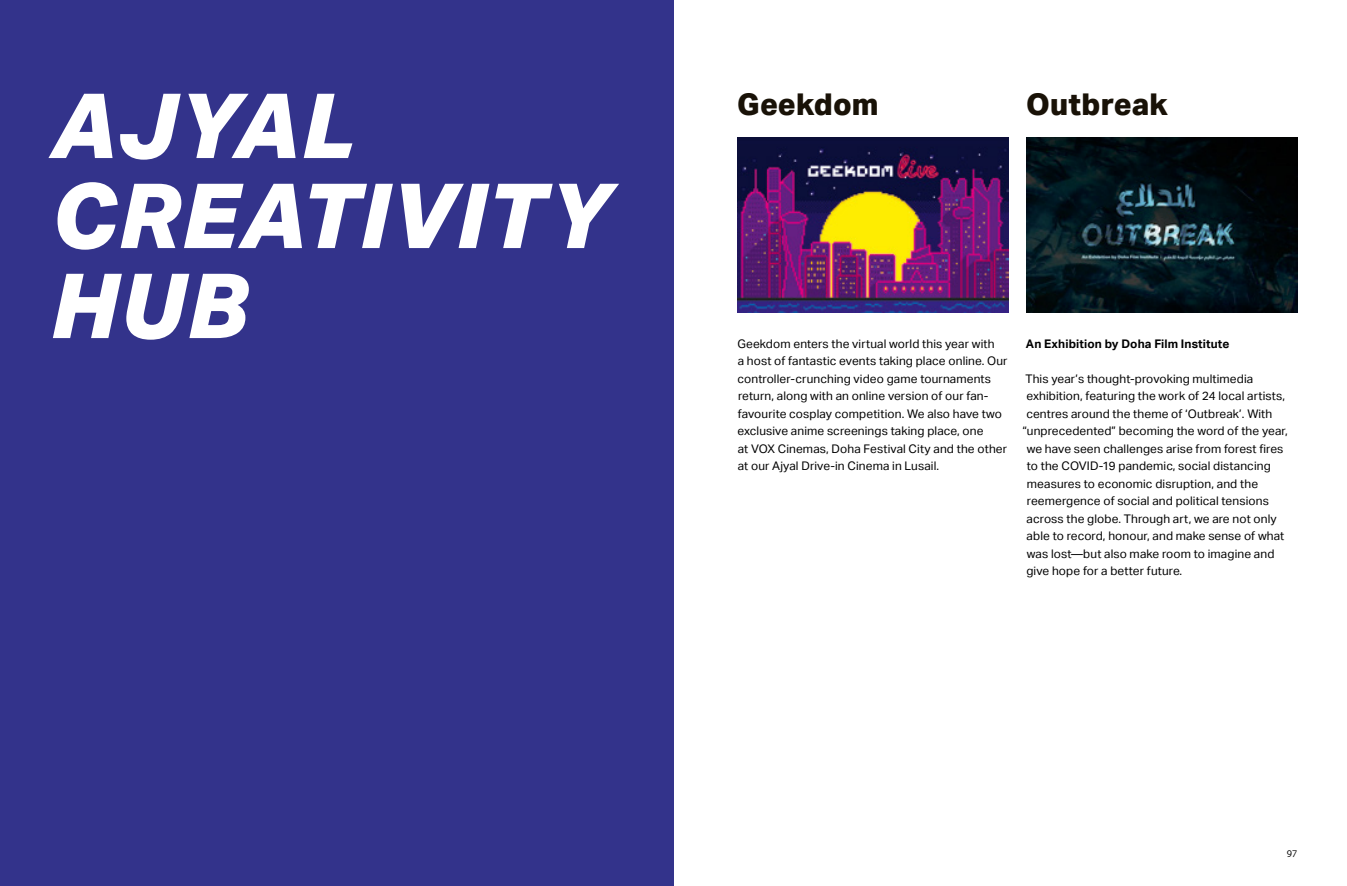
<style>
.page{position:relative;width:1347px;height:886px;background:#fff}
.page>*{position:absolute;margin:0;border:0;box-sizing:border-box;transform-origin:0 0}
.t1{font:italic 800 90px/90px "Aktiv Grotesk";letter-spacing:.01em;color:#fff}
.t2{font:800 30px "Aktiv Grotesk";letter-spacing:.005em;color:#191207}
.t3{font:11.88px/17.5px "Aktiv Grotesk";letter-spacing:.01em;color:#000}
.t4{font:700 11.88px "Aktiv Grotesk";letter-spacing:.01em;color:#000}
.t5{font:9.38px "Fresco Sans Pro";color:#000}
</style>
<div class="page">
<div style="left:0;top:0;width:673px;height:886px;background:#33338b"></div>
<img style="left:737px;top:138px;width:271px;height:174px">
<img style="left:1026px;top:138px;width:271px;height:174px">
<h1 class="t1" style="left:50px;top:79px;width:561px">AJYAL<br>CREATIVITY<br>HUB</h1>
<h2 class="t2" style="left:737px;top:87px;width:143px">Geekdom</h2>
<h2 class="t2" style="left:1026px;top:87px;width:143px">Outbreak</h2>
<p class="t3" style="left:737px;top:335px;width:272px">Geekdom enters the virtual world this year with<br>a host of fantastic events taking place online. Our controller-crunching video game tournaments return, along with an online version of our fan&shy;favourite cosplay competition. We also have two exclusive anime screenings taking place, one<br>at VOX Cinemas, Doha Festival City and the other at our Ajyal Drive-in Cinema in Lusail.</p>
<p class="t4" style="left:1026px;top:336px;width:205px">An Exhibition by Doha Film Institute</p>
<p class="t3" style="left:1025px;top:370px;width:229px">This year’s thought-provoking multimedia</p>
<p class="t3" style="left:1026px;top:387px;width:260px">exhibition, featuring the work of 24 local artists,</p>
<p class="t3" style="left:1026px;top:405px;width:247px">centres around the theme of ‘Outbreak’. With</p>
<p class="t3" style="left:1022px;top:422px;width:267px">“unprecedented” becoming the word of the year,</p>
<p class="t3" style="left:1026px;top:440px;width:258px">we have seen challenges arise from forest fires</p>
<p class="t3" style="left:1026px;top:457px;width:245px">to the COVID-19 pandemic, social distancing</p>
<p class="t3" style="left:1026px;top:475px;width:233px">measures to economic disruption, and the</p>
<p class="t3" style="left:1026px;top:492px;width:243px">reemergence of social and political tensions</p>
<p class="t3" style="left:1026px;top:510px;width:252px">across the globe. Through art, we are not only</p>
<p class="t3" style="left:1026px;top:527px;width:259px">able to record, honour, and make sense of what</p>
<p class="t3" style="left:1026px;top:545px;width:249px">was lost—but also make room to imagine and</p>
<p class="t3" style="left:1026px;top:562px;width:157px">give hope for a better future.</p>
<p class="t5" style="left:1286px;top:846px;width:12px">97</p>
</div>
